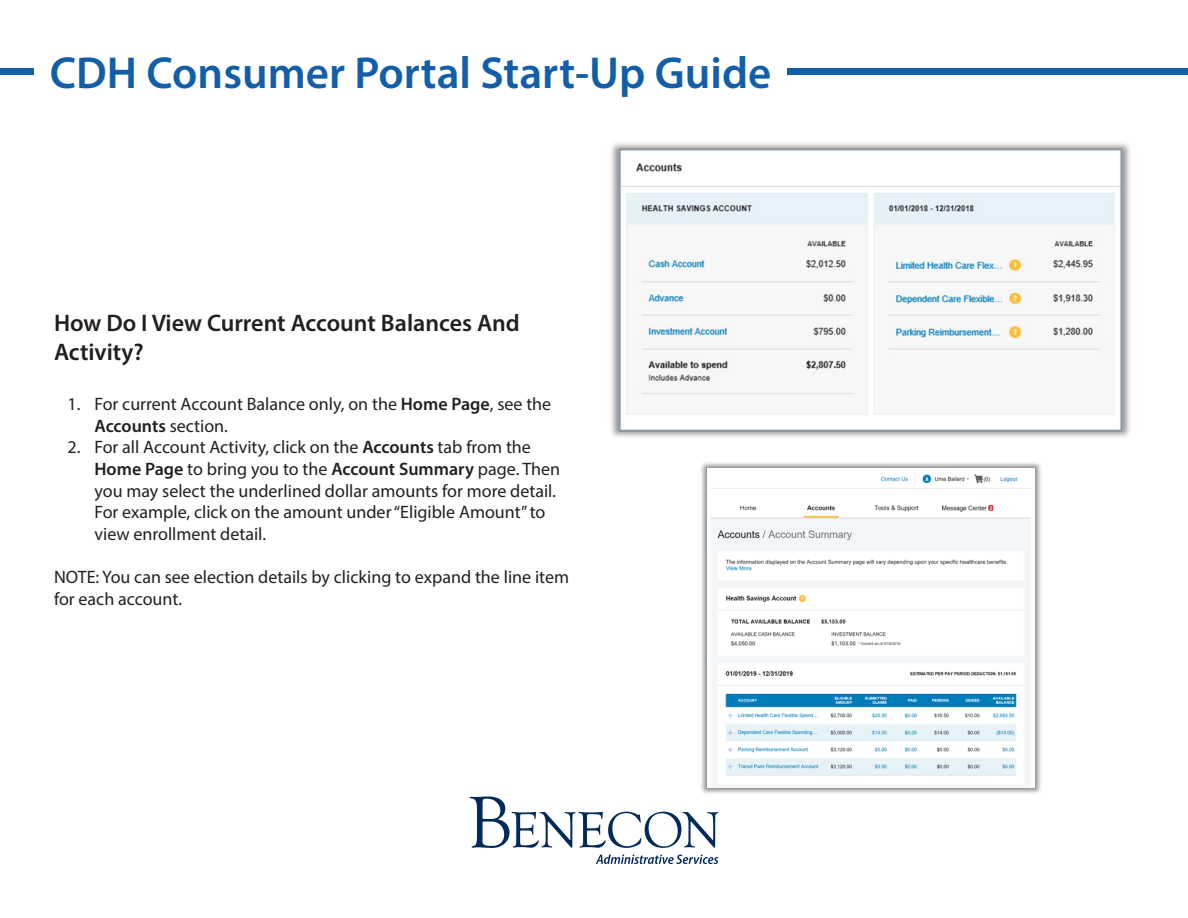
<style>
.page{position:relative;width:1188px;height:918px;background:#fff}
.page>*{position:absolute;margin:0;border:0;box-sizing:border-box;transform-origin:0 0}
.t1{font:600 45px "Myriad Pro";color:#125ea9}
.Heading{font:600 24px/28.8px "Myriad Pro";color:#231f20}
.Body_Text{font:18px/21.6px "Myriad Pro";color:#231f20}
.s1{font-weight:600}
</style>
<div class="page">
<div style="left:787px;top:69px;width:401px;height:6px;background:#125ea9"></div>
<div style="left:0;top:69px;width:34px;height:6px;background:#125ea9"></div>
<svg style="left:470px;top:797px;width:248px;height:51px"></svg>
<svg style="left:596px;top:854px;width:122px;height:10px"></svg>
<img style="left:611px;top:143px;width:519px;height:294px">
<img style="left:701px;top:462px;width:340px;height:332px">
<h1 class="t1" style="left:50px;top:44px;width:723px">CDH Consumer Portal Start-Up Guide</h1>
<p class="Heading" style="left:54px;top:308px;width:467px">How Do I View Current Account Balances And<br>Activity?</p>
<p class="Body_Text" style="left:94px;top:393px;width:458px;text-indent:-27px">1. For current Account Balance only, on the <span class="s1">Home Page</span>, see the<br><span class="s1">Accounts</span> section.</p>
<p class="Body_Text" style="left:94px;top:436px;width:467px;text-indent:-27px">2. For all Account Activity, click on the <span class="s1">Accounts</span> tab from the <span class="s1">Home Page</span> to bring you to the <span class="s1">Account Summary</span> page. Then you may select the underlined dollar amounts for more detail.<br>For example, click on the amount under “Eligible Amount” to view enrollment detail.</p>
<p class="Body_Text" style="left:54px;top:566px;width:517px">NOTE: You can see election details by clicking to expand the line item for each account.</p>
</div>
